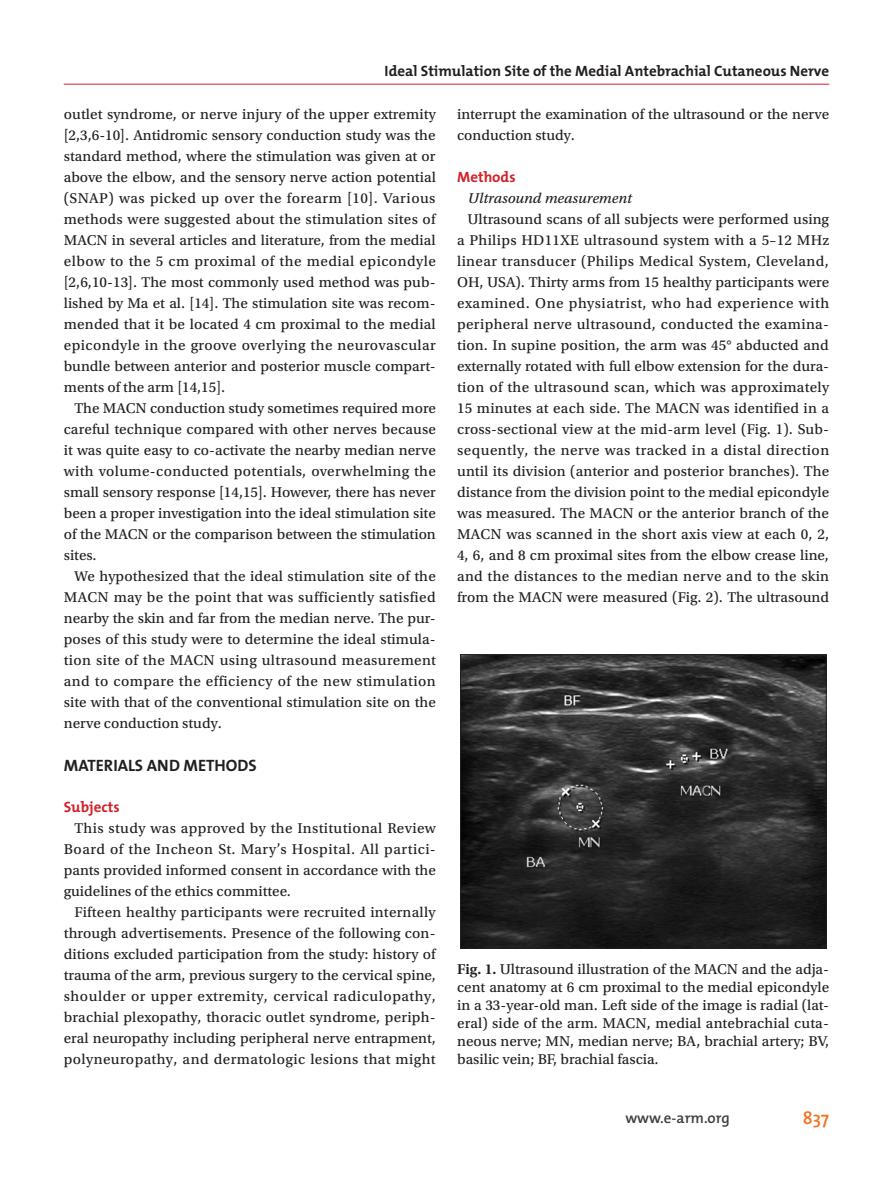
<style>
.page{position:relative;width:893px;height:1191px;background:#fff}
.page>*{position:absolute;margin:0;border:0;box-sizing:border-box;transform-origin:0 0}
.t1{font:600 18px "The Mix";color:#f47321}
.t2{font:700 16.5px "The Mix";color:#231f20}
.t3{font:15px/21px "Utopia Std Capt";color:#231f20;text-align:justify}
.t4{font:700 15px "The Mix";color:#231f20}
.t5{font:15px "Utopia Std Capt It";color:#231f20}
.t6{font:700 15px "The Mix";color:#d1232a}
.t7{font:600 15px "The Mix";color:#3e3e3f}
.s1{font-family:"Utopia Std";font-weight:600}
</style>
<div class="page">
<hr style="left:64px;top:84px;width:765px;height:1px;background:#d1232a">
<img style="left:462px;top:656px;width:362px;height:290px">
<div style="left:460px;top:654px;width:366px;height:294px;border:1px solid #231f20"></div>
<p class="t4" style="left:385px;top:59px;width:446px">Ideal Stimulation Site of the Medial Antebrachial Cutaneous Nerve</p>
<p class="t3" style="left:64px;top:104px;width:374px">outlet syndrome, or nerve injury of the upper extremity [2,3,6-10]. Antidromic sensory conduction study was the standard method, where the stimulation was given at or above the elbow, and the sensory nerve action potential (SNAP) was picked up over the forearm [10]. Various methods were suggested about the stimulation sites of MACN in several articles and literature, from the medial elbow to the 5 cm proximal of the medial epicondyle [2,6,10-13]. The most commonly used method was pub&shy;lished by Ma et al. [14]. The stimulation site was recom&shy;mended that it be located 4 cm proximal to the medial epicondyle in the groove overlying the neurovascular bundle between anterior and posterior muscle compart&shy;ments of the arm [14,15].</p>
<p class="t3" style="left:64px;top:398px;width:374px;text-indent:11px">The MACN conduction study sometimes required more careful technique compared with other nerves because it was quite easy to co-activate the nearby median nerve with volume-conducted potentials, overwhelming the small sensory response [14,15]. However, there has never been a proper investigation into the ideal stimulation site of the MACN or the comparison between the stimulation sites.</p>
<p class="t3" style="left:64px;top:566px;width:374px;text-indent:11px">We hypothesized that the ideal stimulation site of the MACN may be the point that was sufficiently satisfied nearby the skin and far from the median nerve. The pur&shy;poses of this study were to determine the ideal stimula&shy;tion site of the MACN using ultrasound measurement and to compare the efficiency of the new stimulation site with that of the conventional stimulation site on the nerve conduction study.</p>
<p class="t2" style="left:64px;top:752px;width:195px">MATERIALS AND METHODS</p>
<p class="t6" style="left:64px;top:794px;width:57px">Subjects</p>
<p class="t3" style="left:64px;top:818px;width:374px;text-indent:11px">This study was approved by the Institutional Review Board of the Incheon St. Mary’s Hospital. All partici&shy;pants provided informed consent in accordance with the guidelines of the ethics committee.</p>
<p class="t3" style="left:64px;top:902px;width:374px;text-indent:11px">Fifteen healthy participants were recruited internally through advertisements. Presence of the following con&shy;ditions excluded participation from the study: history of trauma of the arm, previous surgery to the cervical spine, shoulder or upper extremity, cervical radiculopathy, brachial plexopathy, thoracic outlet syndrome, periph&shy;eral neuropathy including peripheral nerve entrapment, polyneuropathy, and dermatologic lesions that might</p>
<p class="t3" style="left:457px;top:104px;width:374px">interrupt the examination of the ultrasound or the nerve conduction study.</p>
<p class="t6" style="left:457px;top:164px;width:60px">Methods</p>
<p class="t5" style="left:468px;top:190px;width:166px">Ultrasound measurement</p>
<p class="t3" style="left:457px;top:209px;width:374px;text-indent:11px">Ultrasound scans of all subjects were performed using a Philips HD11XE ultrasound system with a 5–12 MHz linear transducer (Philips Medical System, Cleveland, OH, USA). Thirty arms from 15 healthy participants were examined. One physiatrist, who had experience with peripheral nerve ultrasound, conducted the examina&shy;tion. In supine position, the arm was 45° abducted and externally rotated with full elbow extension for the dura&shy;tion of the ultrasound scan, which was approximately 15 minutes at each side. The MACN was identified in a cross-sectional view at the mid-arm level (Fig. 1). Sub&shy;sequently, the nerve was tracked in a distal direction until its division (anterior and posterior branches). The distance from the division point to the medial epicondyle was measured. The MACN or the anterior branch of the MACN was scanned in the short axis view at each 0, 2, 4, 6, and 8 cm proximal sites from the elbow crease line, and the distances to the median nerve and to the skin from the MACN were measured (Fig. 2). The ultrasound</p>
<p class="t3" style="left:457px;top:961px;width:374px;line-height:18px"><span class="s1">Fig. 1.</span> Ultrasound illustration of the MACN and the adja&shy;cent anatomy at 6 cm proximal to the medial epicondyle in a 33-year-old man. Left side of the image is radial (lat&shy;eral) side of the arm. MACN, medial antebrachial cuta&shy;neous nerve; MN, median nerve; BA, brachial artery; BV, basilic vein; BF, brachial fascia.</p>
<p class="t7" style="left:625px;top:1105px;width:106px">www.e-arm.org</p>
<p class="t1" style="left:803px;top:1102px;width:28px">837</p>
</div>
